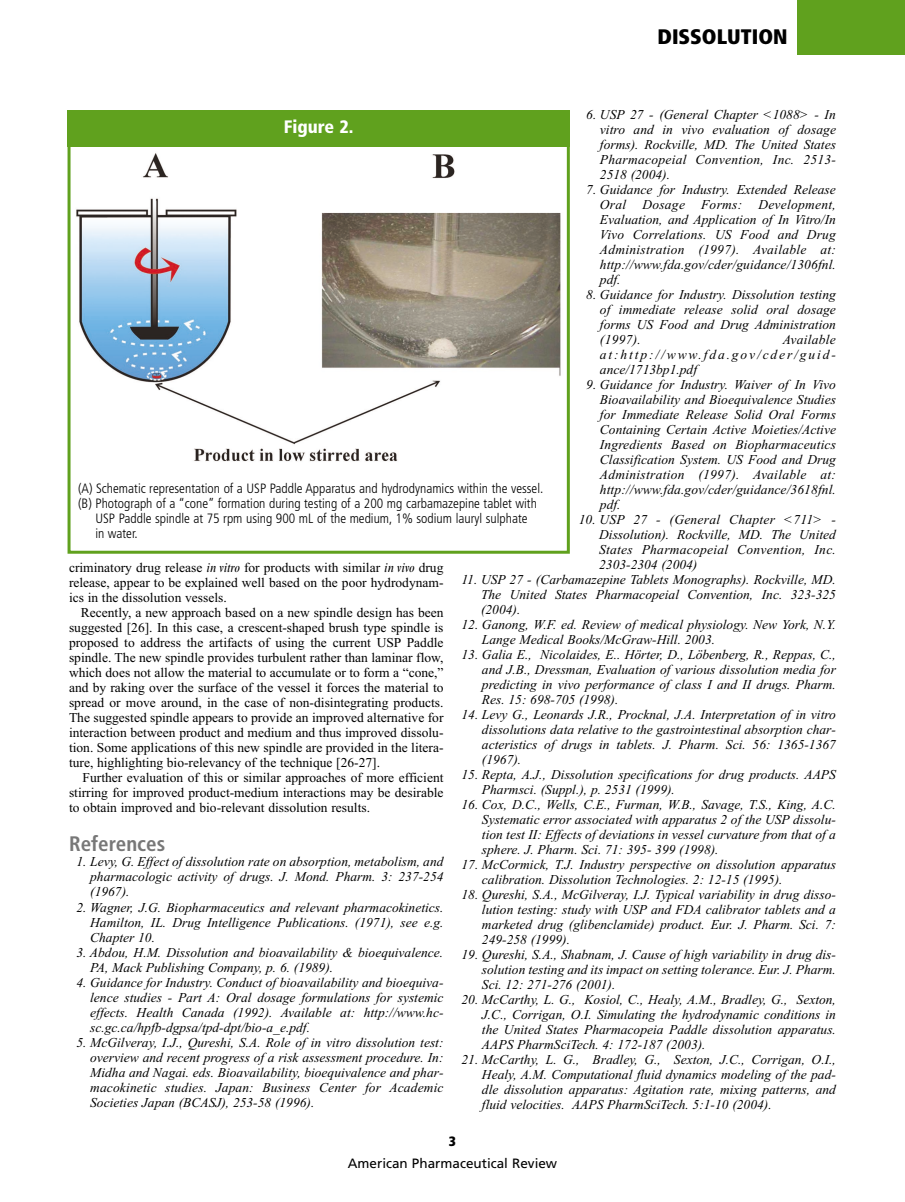
<style>
.page{position:relative;width:905px;height:1202px;background:#fff}
.page>*{position:absolute;margin:0;border:0;box-sizing:border-box;transform-origin:0 0}
.t1{font:900 condensed 21px "Frutiger";color:#000}
.t2{font:700 condensed 21px "Frutiger";color:#787878}
.t3{font:900 condensed 18px "Frutiger";color:#fff}
.t4{font:italic 13.5px/15px "Times New Roman";color:#000;text-align:justify}
.t5{font:13.5px/15px "Times New Roman";color:#000;text-align:justify}
.t6{font:300 condensed 13.5px "Frutiger";color:#000}
.t7{font:13.5px "Frutiger";color:#000}
.t8{font:900 condensed 13.5px "Frutiger";color:#000}
.s1{font-style:italic;font-stretch:condensed}
</style>
<div class="page">
<div style="left:797px;top:0;width:107px;height:54px;background:#60a11e"></div>
<img style="left:76px;top:153px;width:485px;height:309px">
<div style="left:68px;top:110px;width:502px;height:444px;border:3px solid #60a11e"></div>
<div style="left:68px;top:110px;width:502px;height:36px;background:#60a11e"></div>
<h1 class="t1" style="left:657px;top:28px;width:131px">DISSOLUTION</h1>
<p class="t4" style="left:600px;top:108px;width:237px;text-indent:-14px">6. USP 27 - (General Chapter &lt;1088&gt; - In vitro and in vivo evaluation of dosage forms). Rockville, MD. The United States Pharmacopeial Convention, Inc. 2513- 2518 (2004).</p>
<p class="t4" style="left:600px;top:183px;width:237px;text-indent:-14px">7. Guidance for Industry. Extended Release Oral Dosage Forms: Development, Evaluation, and Application of In Vitro/In Vivo Correlations. US Food and Drug Administration (1997). Available at: http://www.fda.gov/cder/guidance/1306fnl. pdf.</p>
<p class="t4" style="left:600px;top:288px;width:237px;text-indent:-14px">8. Guidance for Industry. Dissolution testing of immediate release solid oral dosage forms US Food and Drug Administration (1997).</p>
<h2 class="t3" style="left:284px;top:119px;width:71px">Figure 2.</h2>
<p class="t4" style="left:600px;top:333px;width:237px;text-indent:183px">Available at:http://www.fda.gov/cder/guid&shy;ance/1713bp1.pdf</p>
<p class="t4" style="left:600px;top:378px;width:237px;text-indent:-14px">9. Guidance for Industry. Waiver of In Vivo Bioavailability and Bioequivalence Studies for Immediate Release Solid Oral Forms Containing Certain Active Moieties/Active Ingredients Based on Biopharmaceutics Classification System. US Food and Drug Administration (1997). Available at: http://www.fda.gov/cder/guidance/3618fnl. pdf.</p>
<p class="t4" style="left:599px;top:513px;width:238px;text-indent:-20px">10. USP 27 - (General Chapter &lt;711&gt; - Dissolution). Rockville, MD. The United States Pharmacopeial Convention, Inc.<br>2303-2304 (2004)</p>
<p class="t4" style="left:481px;top:573px;width:356px;text-indent:-19px">11. USP 27 - (Carbamazepine Tablets Monographs). Rockville, MD.<br>The United States Pharmacopeial Convention, Inc. 323-325 (2004).</p>
<p class="t4" style="left:482px;top:618px;width:355px;text-indent:-20px">12. Ganong, W.F. ed. Review of medical physiology. New York, N.Y.<br>Lange Medical Books/McGraw-Hill. 2003.</p>
<p class="t4" style="left:482px;top:648px;width:355px;text-indent:-20px">13. Galia E., Nicolaides, E.. Hörter, D., Löbenberg, R., Reppas, C., and J.B., Dressman, Evaluation of various dissolution media for predicting in vivo performance of class I and II drugs. Pharm.<br>Res. 15: 698-705 (1998).</p>
<p class="t4" style="left:482px;top:708px;width:355px;text-indent:-20px">14. Levy G., Leonards J.R., Procknal, J.A. Interpretation of in vitro dissolutions data relative to the gastrointestinal absorption char&shy;acteristics of drugs in tablets. J. Pharm. Sci. 56: 1365-1367 (1967).</p>
<p class="t4" style="left:482px;top:768px;width:355px;text-indent:-20px">15. Repta, A.J., Dissolution specifications for drug products. AAPS<br>Pharmsci. (Suppl.), p. 2531 (1999).</p>
<p class="t4" style="left:482px;top:798px;width:355px;text-indent:-20px">16. Cox, D.C., Wells, C.E., Furman, W.B., Savage, T.S., King, A.C.<br>Systematic error associated with apparatus 2 of the USP dissolu&shy;tion test II: Effects of deviations in vessel curvature from that of a sphere. J. Pharm. Sci. 71: 395- 399 (1998).</p>
<p class="t4" style="left:482px;top:858px;width:355px;text-indent:-20px">17. McCormick, T.J. Industry perspective on dissolution apparatus calibration. Dissolution Technologies. 2: 12-15 (1995).</p>
<p class="t4" style="left:482px;top:888px;width:355px;text-indent:-20px">18. Qureshi, S.A., McGilveray, I.J. Typical variability in drug disso&shy;lution testing: study with USP and FDA calibrator tablets and a marketed drug (glibenclamide) product. Eur. J. Pharm. Sci. 7:<br>249-258 (1999).</p>
<p class="t4" style="left:482px;top:948px;width:355px;text-indent:-20px">19. Qureshi, S.A., Shabnam, J. Cause of high variability in drug dis&shy;solution testing and its impact on setting tolerance. Eur. J. Pharm.<br>Sci. 12: 271-276 (2001).</p>
<p class="t4" style="left:482px;top:993px;width:355px;text-indent:-20px">20. McCarthy, L. G., Kosiol, C., Healy, A.M., Bradley, G., Sexton, J.C., Corrigan, O.I. Simulating the hydrodynamic conditions in the United States Pharmacopeia Paddle dissolution apparatus.<br>AAPS PharmSciTech. 4: 172-187 (2003).</p>
<p class="t4" style="left:482px;top:1053px;width:355px;text-indent:-20px">21. McCarthy, L. G., Bradley, G., Sexton, J.C., Corrigan, O.I., Healy, A.M. Computational fluid dynamics modeling of the pad&shy;dle dissolution apparatus: Agitation rate, mixing patterns, and fluid velocities. AAPS PharmSciTech. 5:1-10 (2004).</p>
<p class="t6" style="left:78px;top:482px;width:466px">(A) Schematic representation of a USP Paddle Apparatus and hydrodynamics within the vessel.</p>
<p class="t6" style="left:78px;top:497px;width:460px">(B) Photograph of a “cone” formation during testing of a 200 mg carbamazepine tablet with</p>
<p class="t6" style="left:95px;top:512px;width:433px">USP Paddle spindle at 75 rpm using 900 mL of the medium, 1% sodium lauryl sulphate</p>
<p class="t6" style="left:95px;top:527px;width:44px">in water.</p>
<p class="t5" style="left:69px;top:561px;width:376px">criminatory drug release <span class="s1">in vitro</span> for products with similar <span class="s1">in vivo</span> drug release, appear to be explained well based on the poor hydrodynam&shy;ics in the dissolution vessels.</p>
<p class="t5" style="left:69px;top:606px;width:376px;text-indent:12px">Recently, a new approach based on a new spindle design has been suggested [26]. In this case, a crescent-shaped brush type spindle is proposed to address the artifacts of using the current USP Paddle spindle. The new spindle provides turbulent rather than laminar flow, which does not allow the material to accumulate or to form a “cone,” and by raking over the surface of the vessel it forces the material to spread or move around, in the case of non-disintegrating products.<br>The suggested spindle appears to provide an improved alternative for interaction between product and medium and thus improved dissolu&shy;tion. Some applications of this new spindle are provided in the litera&shy;ture, highlighting bio-relevancy of the technique [26-27].</p>
<p class="t5" style="left:69px;top:771px;width:376px;text-indent:14px">Further evaluation of this or similar approaches of more efficient stirring for improved product-medium interactions may be desirable to obtain improved and bio-relevant dissolution results.</p>
<h1 class="t2" style="left:69px;top:835px;width:98px">References</h1>
<p class="t4" style="left:90px;top:855px;width:355px;text-indent:-14px">1. Levy, G. Effect of dissolution rate on absorption, metabolism, and pharmacologic activity of drugs. J. Mond. Pharm. 3: 237-254 (1967).</p>
<p class="t4" style="left:90px;top:900px;width:355px;text-indent:-14px">2. Wagner, J.G. Biopharmaceutics and relevant pharmacokinetics.<br>Hamilton, IL. Drug Intelligence Publications. (1971), see e.g.<br>Chapter 10.</p>
<p class="t4" style="left:90px;top:945px;width:354px;text-indent:-14px">3. Abdou, H.M. Dissolution and bioavailability &amp; bioequivalence.<br>PA, Mack Publishing Company, p. 6. (1989).</p>
<p class="t4" style="left:90px;top:975px;width:355px;text-indent:-14px">4. Guidance for Industry. Conduct of bioavailability and bioequiva&shy;lence studies - Part A: Oral dosage formulations for systemic effects. Health Canada (1992). Available at: http://www.hc&shy;sc.gc.ca/hpfb-dgpsa/tpd-dpt/bio-a_e.pdf.</p>
<p class="t4" style="left:90px;top:1035px;width:355px;text-indent:-14px">5. McGilveray, I.J., Qureshi, S.A. Role of in vitro dissolution test: overview and recent progress of a risk assessment procedure. In:<br>Midha and Nagai. eds. Bioavailability, bioequivalence and phar&shy;macokinetic studies. Japan: Business Center for Academic Societies Japan (BCASJ), 253-58 (1996).</p>
<p class="t8" style="left:449px;top:1136px;width:9px">3</p>
<p class="t7" style="left:348px;top:1157px;width:211px">American Pharmaceutical Review</p>
</div>
